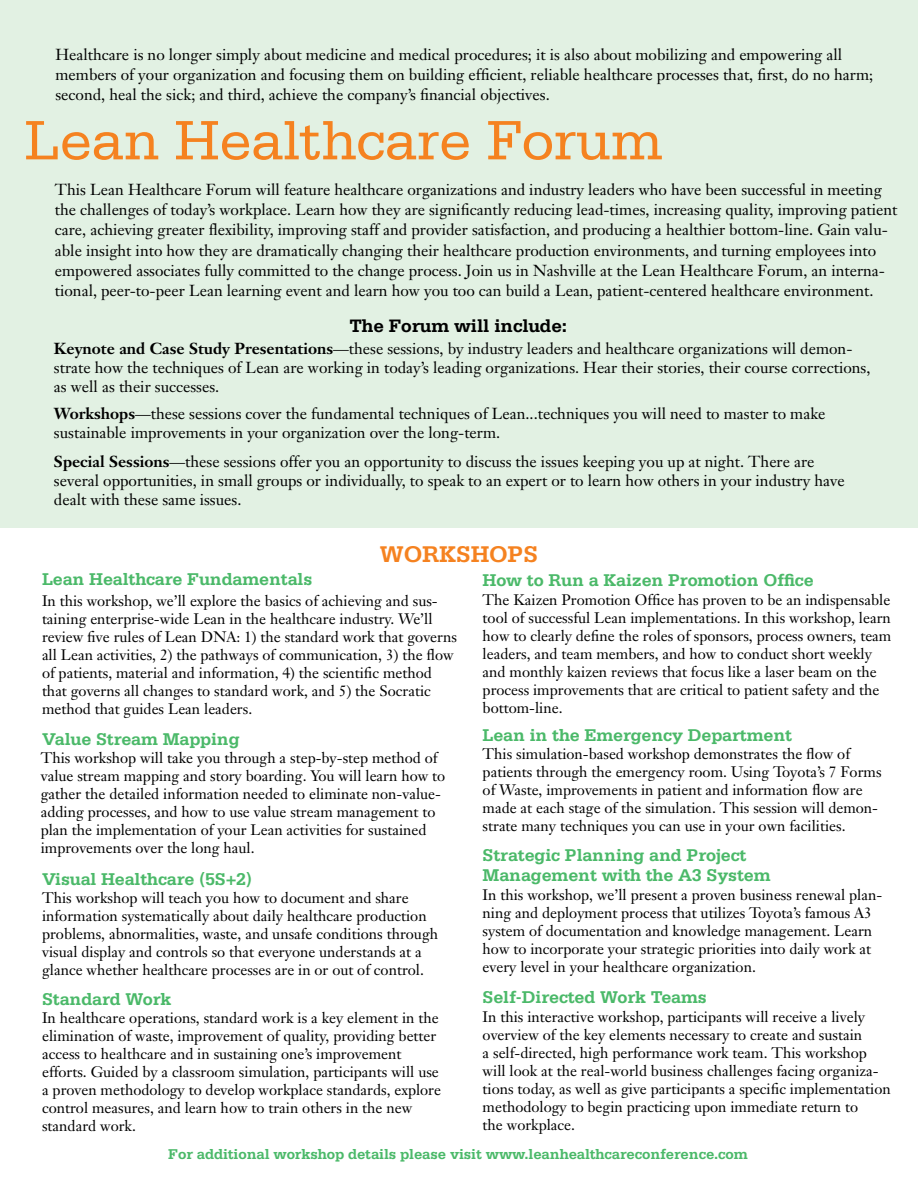
<style>
.page{position:relative;width:918px;height:1188px;background:#fff}
.page>*{position:absolute;margin:0;border:0;box-sizing:border-box;transform-origin:0 0}
.t1{font:58.5px "Serifa";letter-spacing:-.01em;color:#f58220}
.t2{font:700 24px "Serifa";letter-spacing:-.01em;color:#f58220}
.t3{font:700 19.05px "Serifa";letter-spacing:-.01em;color:#000}
.t4{font:700 18px/19.5px "Serifa";letter-spacing:-.01em;color:#4bb969}
.t5{font:15.75px/20.2px "Janson Text";color:#000}
.t6{font:15px/18px "Janson Text";color:#000}
.t7{font:700 15px "Serifa";letter-spacing:-.01em;color:#4bb969}
.s1{font-weight:700}
</style>
<div class="page">
<div style="left:0;top:0;width:918px;height:528px;background:#e2f1e3"></div>
<p class="t5" style="left:56px;top:44px;width:819px">Healthcare is no longer simply about medicine and medical procedures; it is also about mobilizing and empowering all members of your organization and focusing them on building efficient, reliable healthcare processes that, first, do no harm; second, heal the sick; and third, achieve the company’s financial objectives.</p>
<h1 class="t1" style="left:24px;top:108px;width:640px">Lean Healthcare Forum</h1>
<p class="t5" style="left:55px;top:179px;width:844px">This Lean Healthcare Forum will feature healthcare organizations and industry leaders who have been successful in meeting the challenges of today’s workplace. Learn how they are significantly reducing lead-times, increasing quality, improving patient care, achieving greater flexibility, improving staff and provider satisfaction, and producing a healthier bottom-line. Gain valu&shy;able insight into how they are dramatically changing their healthcare production environments, and turning employees into empowered associates fully committed to the change process. Join us in Nashville at the Lean Healthcare Forum, an interna&shy;tional, peer-to-peer Lean learning event and learn how you too can build a Lean, patient-centered healthcare environment.</p>
<p class="t3" style="left:349px;top:314px;width:219px">The Forum will include:</p>
<p class="t5" style="left:54px;top:339px;width:818px;line-height:18.8px"><span class="s1">Keynote and Case Study Presentations</span>—these sessions, by industry leaders and healthcare organizations will demon&shy;strate how the techniques of Lean are working in today’s leading organizations. Hear their stories, their course corrections, as well as their successes.</p>
<p class="t5" style="left:54px;top:404px;width:773px;line-height:18.8px"><span class="s1">Workshops</span>—these sessions cover the fundamental techniques of Lean...techniques you will need to master to make sustainable improvements in your organization over the long-term.</p>
<p class="t5" style="left:54px;top:452px;width:792px;line-height:18.8px"><span class="s1">Special Sessions</span>—these sessions offer you an opportunity to discuss the issues keeping you up at night. There are several opportunities, in small groups or individually, to speak to an expert or to learn how others in your industry have dealt with these same issues.</p>
<h2 class="t2" style="left:380px;top:540px;width:160px">WORKSHOPS</h2>
<p class="t6" style="left:42px;top:592px;width:416px">In this workshop, we’ll explore the basics of achieving and sus&shy;taining enterprise-wide Lean in the healthcare industry. We’ll review five rules of Lean DNA: 1) the standard work that governs all Lean activities, 2) the pathways of communication, 3) the flow of patients, material and information, 4) the scientific method that governs all changes to standard work, and 5) the Socratic method that guides Lean leaders.</p>
<p class="t4" style="left:42px;top:569px;width:272px">Lean Healthcare Fundamentals</p>
<p class="t4" style="left:483px;top:570px;width:333px">How to Run a Kaizen Promotion Office</p>
<p class="t6" style="left:483px;top:591px;width:410px">The Kaizen Promotion Office has proven to be an indispensable tool of successful Lean implementations. In this workshop, learn how to clearly define the roles of sponsors, process owners, team leaders, and team members, and how to conduct short weekly and monthly kaizen reviews that focus like a laser beam on the process improvements that are critical to patient safety and the bottom-line.</p>
<p class="t4" style="left:42px;top:729px;width:199px">Value Stream Mapping</p>
<p class="t6" style="left:41px;top:749px;width:406px">This workshop will take you through a step-by-step method of value stream mapping and story boarding. You will learn how to gather the detailed information needed to eliminate non-value&shy;adding processes, and how to use value stream management to plan the implementation of your Lean activities for sustained improvements over the long haul.</p>
<p class="t4" style="left:42px;top:869px;width:212px">Visual Healthcare (5S+2)</p>
<p class="t6" style="left:42px;top:889px;width:398px">This workshop will teach you how to document and share information systematically about daily healthcare production problems, abnormalities, waste, and unsafe conditions through visual display and controls so that everyone understands at a glance whether healthcare processes are in or out of control.</p>
<p class="t4" style="left:42px;top:989px;width:131px">Standard Work</p>
<p class="t6" style="left:42px;top:1008px;width:401px">In healthcare operations, standard work is a key element in the elimination of waste, improvement of quality, providing better access to healthcare and in sustaining one’s improvement efforts. Guided by a classroom simulation, participants will use a proven methodology to develop workplace standards, explore control measures, and learn how to train others in the new standard work.</p>
<p class="t4" style="left:483px;top:725px;width:311px">Lean in the Emergency Department</p>
<p class="t6" style="left:483px;top:745px;width:400px">This simulation-based workshop demonstrates the flow of patients through the emergency room. Using Toyota’s 7 Forms of Waste, improvements in patient and information flow are made at each stage of the simulation. This session will demon&shy;strate many techniques you can use in your own facilities.</p>
<p class="t4" style="left:483px;top:845px;width:290px">Strategic Planning and Project<br>Management with the A3 System</p>
<p class="t6" style="left:483px;top:886px;width:401px">In this workshop, we’ll present a proven business renewal plan&shy;ning and deployment process that utilizes Toyota’s famous A3 system of documentation and knowledge management. Learn how to incorporate your strategic priorities into daily work at every level in your healthcare organization.</p>
<p class="t4" style="left:483px;top:987px;width:226px">Self-Directed Work Teams</p>
<p class="t6" style="left:483px;top:1008px;width:410px">In this interactive workshop, participants will receive a lively overview of the key elements necessary to create and sustain<br>a self-directed, high performance work team. This workshop will look at the real-world business challenges facing organiza&shy;tions today, as well as give participants a specific implementation methodology to begin practicing upon immediate return to<br>the workplace.</p>
<p class="t7" style="left:168px;top:1145px;width:581px">For additional workshop details please visit www.leanhealthcareconference.com</p>
</div>
